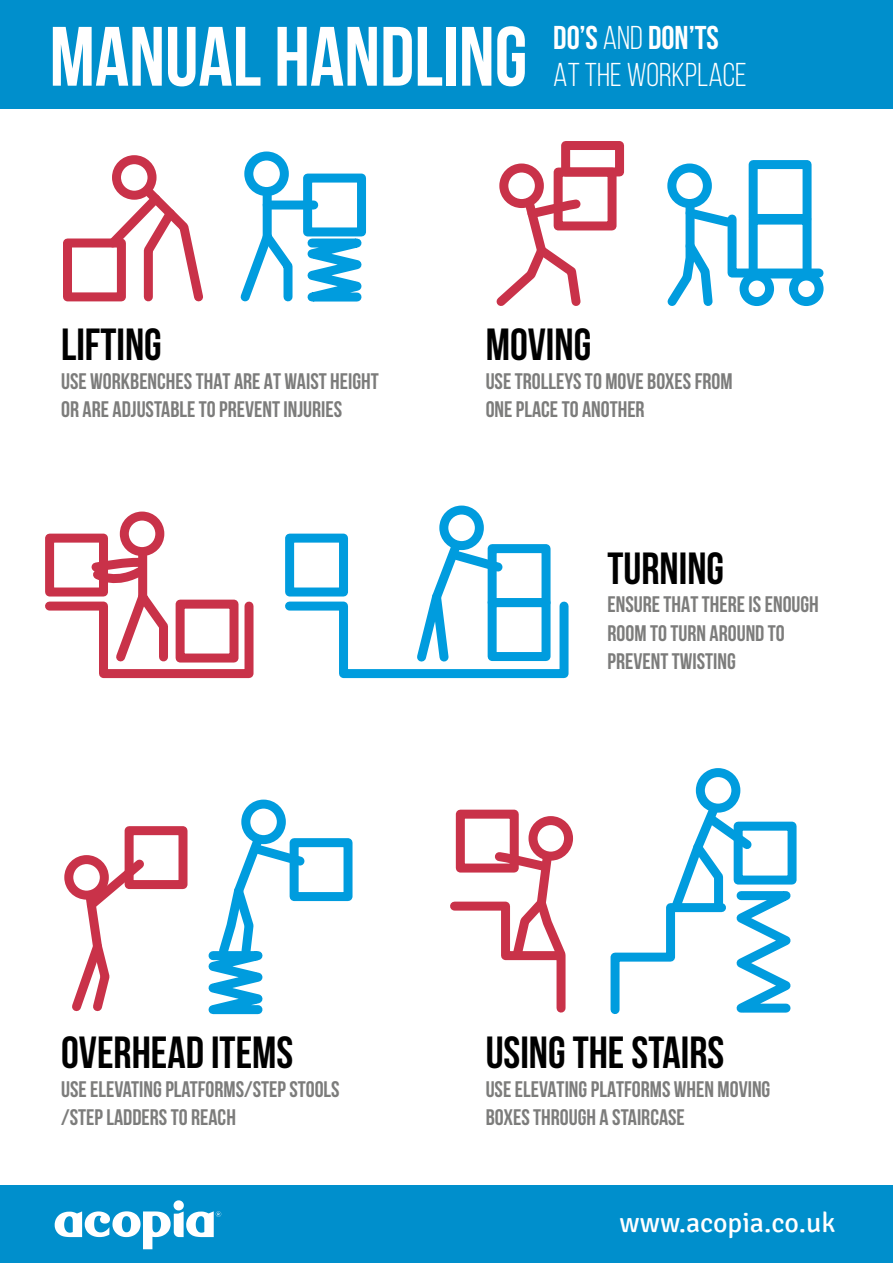
<style>
.page{position:relative;width:893px;height:1263px;background:#fff}
.page>*{position:absolute;margin:0;border:0;box-sizing:border-box;transform-origin:0 0}
.t1{font:700 84px "Bebas Neue";color:#fff}
.t2{font:700 45px "Bebas Neue";color:#000}
.t3{font:33px/37.5px "Bebas Neue";color:#fff}
.t4{font:27.9px "Signika";color:#fff}
.t5{font:700 22.5px/28.5px "Bebas Neue";color:#7c7c7b}
.s1{font-weight:700}
</style>
<div class="page">
<div style="left:0;top:1185px;width:892px;height:77px;background:#008fcc"></div>
<div style="left:0;top:0;width:893px;height:108px;background:#008fcc"></div>
<svg style="left:55px;top:1200px;width:166px;height:49px"></svg>
<svg style="left:100px;top:181px;width:103px;height:121px"></svg>
<div style="left:112px;top:155px;width:45px;height:45px;border:9px solid #c93249;border-radius:50%"></div>
<div style="left:244px;top:151px;width:45px;height:45px;border:9px solid #009cde;border-radius:50%"></div>
<div style="left:499px;top:163px;width:45px;height:45px;border:9px solid #c93249;border-radius:50%"></div>
<div style="left:63px;top:238px;width:63px;height:63px;border:9px solid #c93249"></div>
<div style="left:303px;top:174px;width:63px;height:62px;border:9px solid #009cde"></div>
<div style="left:554px;top:168px;width:62px;height:62px;border:9px solid #c93249"></div>
<div style="left:561px;top:141px;width:63px;height:35px;border:9px solid #c93249"></div>
<div style="left:120px;top:511px;width:44px;height:45px;border:9px solid #c93249;border-radius:50%"></div>
<div style="left:45px;top:534px;width:63px;height:62px;border:9px solid #c93249"></div>
<svg style="left:45px;top:546px;width:209px;height:133px"></svg>
<div style="left:439px;top:505px;width:45px;height:45px;border:9px solid #009cde;border-radius:50%"></div>
<svg style="left:285px;top:534px;width:284px;height:145px"></svg>
<svg style="left:240px;top:186px;width:126px;height:116px"></svg>
<div style="left:125px;top:826px;width:63px;height:63px;border:9px solid #c93249"></div>
<div style="left:241px;top:799px;width:45px;height:45px;border:9px solid #009cde;border-radius:50%"></div>
<div style="left:290px;top:838px;width:62px;height:63px;background:#fff;border:9px solid #009cde"></div>
<svg style="left:65px;top:828px;width:269px;height:187px"></svg>
<svg style="left:496px;top:193px;width:90px;height:113px"></svg>
<div style="left:667px;top:163px;width:45px;height:45px;border:9px solid #009cde;border-radius:50%"></div>
<div style="left:749px;top:160px;width:63px;height:63px;background:#fff;border:9px solid #009cde"></div>
<svg style="left:667px;top:195px;width:157px;height:111px"></svg>
<div style="left:740px;top:272px;width:34px;height:34px;border:9px solid #009cde;border-radius:50%"></div>
<div style="left:789px;top:272px;width:35px;height:34px;border:9px solid #009cde;border-radius:50%"></div>
<div style="left:528px;top:816px;width:45px;height:45px;border:9px solid #c93249;border-radius:50%"></div>
<svg style="left:450px;top:846px;width:122px;height:167px"></svg>
<div style="left:456px;top:810px;width:63px;height:62px;border:9px solid #c93249"></div>
<div style="left:696px;top:768px;width:44px;height:45px;border:9px solid #009cde;border-radius:50%"></div>
<svg style="left:610px;top:797px;width:187px;height:217px"></svg>
<h1 class="t1" style="left:50px;top:11px;width:479px">MANUAL HANDLING</h1>
<h3 class="t3" style="left:553px;top:18px;width:195px"><span class="s1">DO’S</span> AND <span class="s1">DON’TS<br></span>AT THE WORKPLACE</h3>
<h2 class="t2" style="left:61px;top:320px;width:102px">LIFTING</h2>
<p class="t5" style="left:61px;top:366px;width:319px">USE WORKBENCHES THAT ARE AT WAIST HEIGHT<br>OR ARE ADJUSTABLE TO PREVENT INJURIES</p>
<h2 class="t2" style="left:486px;top:320px;width:107px">MOVING</h2>
<p class="t5" style="left:486px;top:366px;width:249px">USE TROLLEYS TO MOVE BOXES FROM<br>ONE PLACE TO ANOTHER</p>
<h2 class="t2" style="left:608px;top:543px;width:118px">TURNING</h2>
<p class="t5" style="left:608px;top:590px;width:213px">ENSURE THAT THERE IS ENOUGH<br>ROOM TO TURN AROUND TO<br>PREVENT TWISTING</p>
<h2 class="t2" style="left:61px;top:1028px;width:234px">OVERHEAD ITEMS</h2>
<p class="t5" style="left:61px;top:1074px;width:280px">USE ELEVATING PLATFORMS/STEP STOOLS /STEP LADDERS TO REACH</p>
<h2 class="t2" style="left:486px;top:1028px;width:240px">USING THE STAIRS</h2>
<p class="t5" style="left:486px;top:1074px;width:286px">USE ELEVATING PLATFORMS WHEN MOVING<br>BOXES THROUGH A STAIRCASE</p>
<p class="t4" style="left:620px;top:1206px;width:217px">www.acopia.co.uk</p>
</div>
